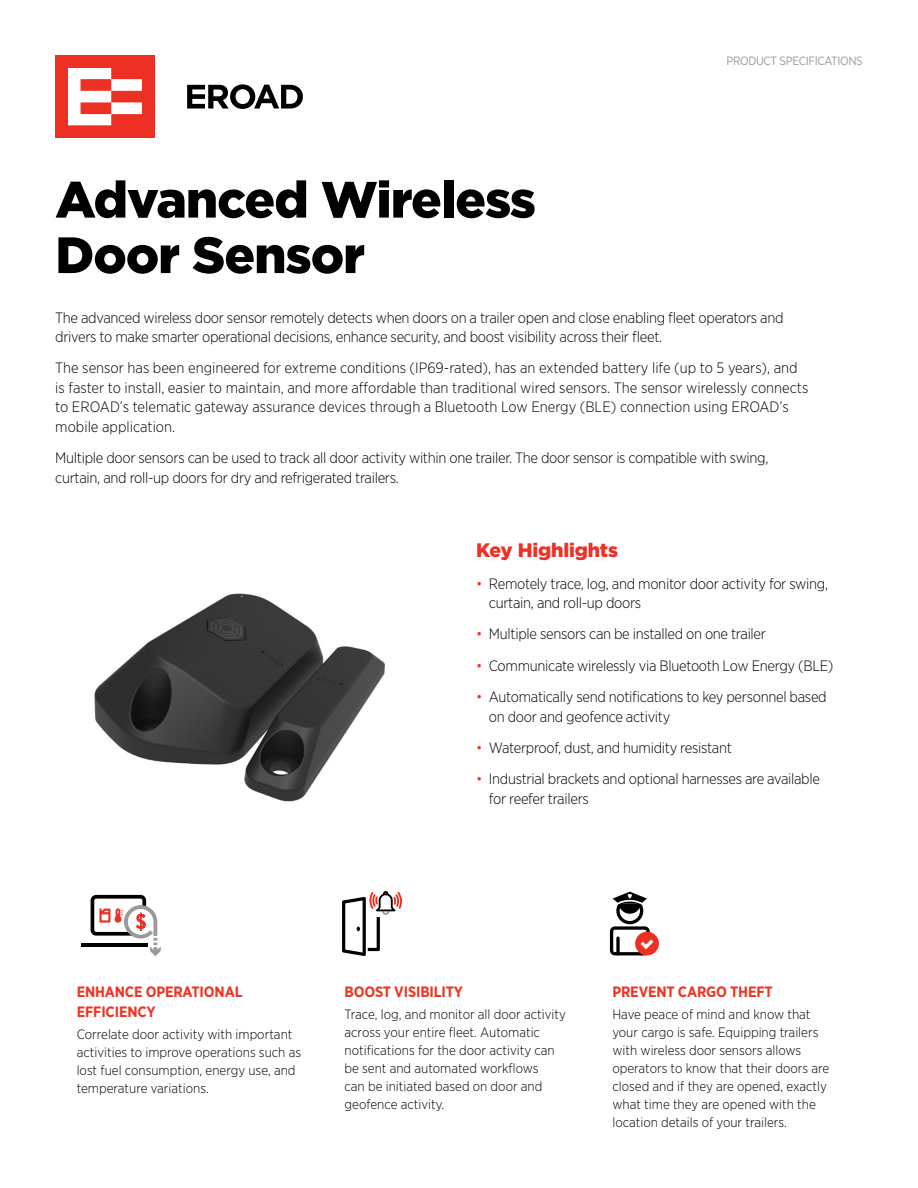
<style>
.page{position:relative;width:918px;height:1188px;background:#fff}
.page>*{position:absolute;margin:0;border:0;box-sizing:border-box;transform-origin:0 0}
.t1{font:900 51px/55.5px "Gotham";letter-spacing:-.02em;color:#000}
.t2{font:900 19.5px "Gotham";letter-spacing:-.01em;color:#ee3124}
.t3{font:300 15px/19.5px "Gotham Narrow";letter-spacing:-.02em;color:#000}
.t4{font:300 15px/19.5px "Gotham Narrow";color:#000}
.t5{font:700 15px/19.5px "Gotham Narrow";letter-spacing:-.01em;color:#ee3524}
.t6{font:300 13.5px/18px "Gotham Narrow";color:#000}
.t7{font:12px "Gotham Narrow";letter-spacing:-.03em;color:#9a9a9b}
.s1{color:#ee3524}
</style>
<div class="page">
<hr style="left:81px;top:943px;width:66px;height:4px;background:#000">
<svg style="left:91px;top:895px;width:70px;height:61px"></svg>
<svg style="left:342px;top:891px;width:60px;height:65px"></svg>
<svg style="left:610px;top:892px;width:49px;height:63px"></svg>
<div style="left:55px;top:55px;width:100px;height:83px;background:#ed3024"></div>
<svg style="left:68px;top:68px;width:74px;height:57px"></svg>
<svg style="left:187px;top:84px;width:116px;height:25px"></svg>
<img style="left:94px;top:593px;width:292px;height:209px">
<h1 class="t1" style="left:55px;top:171px;width:482px">Advanced Wireless<br>Door Sensor</h1>
<p class="t7" style="left:727px;top:53px;width:138px">PRODUCT SPECIFICATIONS</p>
<p class="t3" style="left:55px;top:307px;width:730px">The advanced wireless door sensor remotely detects when doors on a trailer open and close enabling fleet operators and drivers to make smarter operational decisions, enhance security, and boost visibility across their fleet.</p>
<p class="t4" style="left:55px;top:358px;width:755px">The sensor has been engineered for extreme conditions (IP69-rated), has an extended battery life (up to 5 years), and is faster to install, easier to maintain, and more affordable than traditional wired sensors. The sensor wirelessly connects to EROAD’s telematic gateway assurance devices through a Bluetooth Low Energy (BLE) connection using EROAD’s mobile application.</p>
<p class="t3" style="left:55px;top:448px;width:715px">Multiple door sensors can be used to track all door activity within one trailer. The door sensor is compatible with swing, curtain, and roll-up doors for dry and refrigerated trailers.</p>
<h2 class="t2" style="left:476px;top:537px;width:143px">Key Highlights</h2>
<p class="t3" style="left:489px;top:573px;width:341px;text-indent:-13px"><span class="s1">•</span> Remotely trace, log, and monitor door activity for swing, curtain, and roll-up doors</p>
<p class="t3" style="left:476px;top:624px;width:291px"><span class="s1">•</span> Multiple sensors can be installed on one trailer</p>
<p class="t3" style="left:476px;top:655px;width:359px"><span class="s1">•</span> Communicate wirelessly via Bluetooth Low Energy (BLE)</p>
<p class="t3" style="left:489px;top:687px;width:339px;text-indent:-13px"><span class="s1">•</span> Automatically send notifications to key personnel based on door and geofence activity</p>
<p class="t3" style="left:476px;top:738px;width:257px"><span class="s1">•</span> Waterproof, dust, and humidity resistant</p>
<p class="t3" style="left:489px;top:769px;width:333px;text-indent:-13px"><span class="s1">•</span> Industrial brackets and optional harnesses are available for reefer trailers</p>
<p class="t5" style="left:77px;top:982px;width:167px">ENHANCE OPERATIONAL<br>EFFICIENCY</p>
<p class="t6" style="left:77px;top:1025px;width:226px">Correlate door activity with important activities to improve operations such as lost fuel consumption, energy use, and temperature variations.</p>
<p class="t5" style="left:345px;top:982px;width:120px">BOOST VISIBILITY</p>
<p class="t6" style="left:345px;top:1005px;width:223px">Trace, log, and monitor all door activity across your entire fleet. Automatic notifications for the door activity can be sent and automated workflows<br>can be initiated based on door and geofence activity.</p>
<p class="t5" style="left:612px;top:982px;width:162px">PREVENT CARGO THEFT</p>
<p class="t6" style="left:612px;top:1005px;width:218px">Have peace of mind and know that your cargo is safe. Equipping trailers with wireless door sensors allows operators to know that their doors are closed and if they are opened, exactly what time they are opened with the location details of your trailers.</p>
</div>
